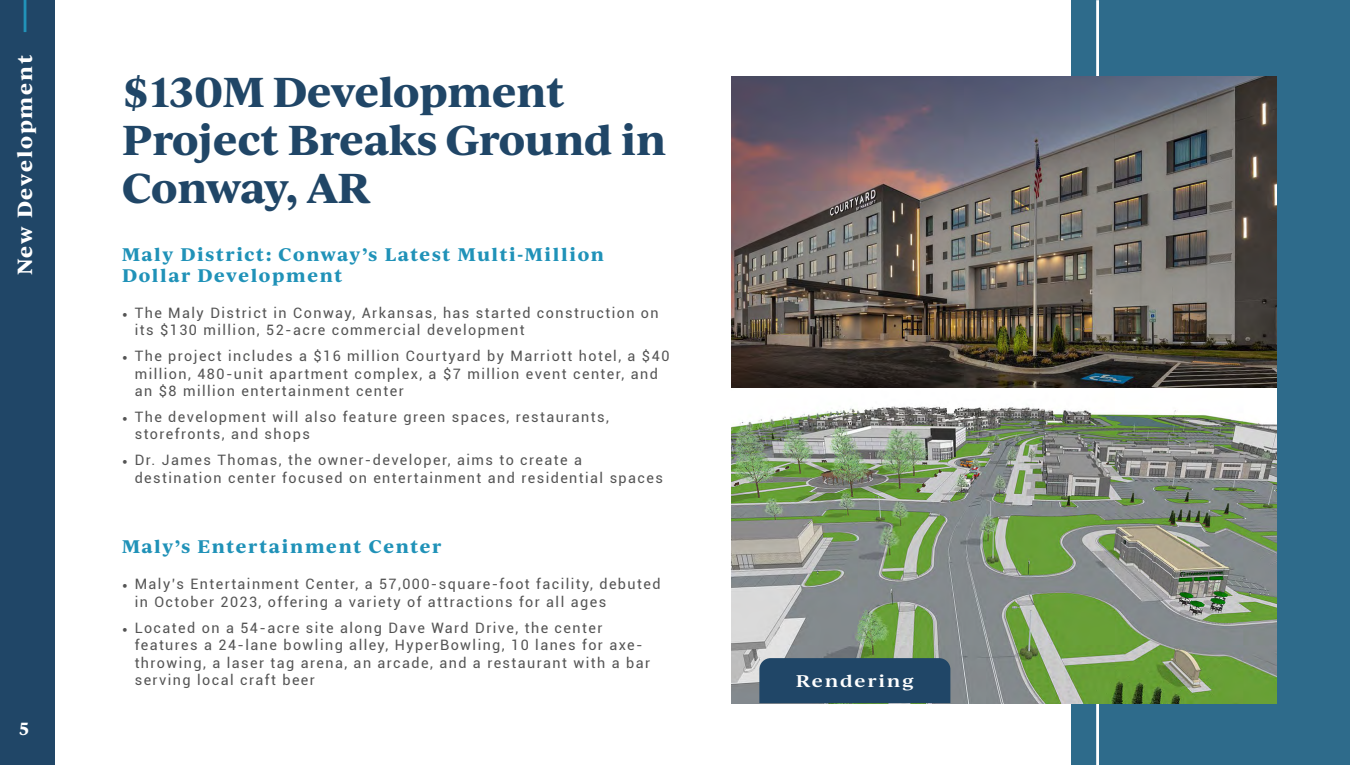
<style>
.page{position:relative;width:1350px;height:765px;background:#fff}
.page>*{position:absolute;margin:0;border:0;box-sizing:border-box;transform-origin:0 0}
.t1{font:700 40px/48px "Ivy Journal";letter-spacing:-.01em;color:#204667}
.t2{font:700 19.75px "Ivy Journal";letter-spacing:.085em;color:#fff}
.t3{font:700 17.5px/21px "Ivy Journal";letter-spacing:.09em;color:#2092b8}
.t4{font:700 16.88px "Ivy Journal";color:#fff}
.t5{font:600 16.25px "Ivy Journal";letter-spacing:.095em;color:#fff;scale:1.15 1}
.t6{font:14.38px/17.5px "Roboto";letter-spacing:.1em;color:#545454}
.s1{font-family:"Minion Pro"}
</style>
<div class="page">
<div style="left:0;top:0;width:55px;height:765px;background:#204667"></div>
<hr style="left:24px;top:0;width:2px;height:32px;background:#2192b8">
<div style="left:1071px;top:0;width:279px;height:765px;background:#2e6b8b"></div>
<hr style="left:1096px;top:0;width:3px;height:765px;background:#fff">
<img style="left:731px;top:76px;width:546px;height:312px">
<img style="left:731px;top:388px;width:546px;height:315px">
<div style="left:759px;top:658px;width:191px;height:45px;background:#204667"></div>
<h2 class="t2" style="left:10px;top:275px;width:222px;rotate:-90deg">New Development</h2>
<p class="t4" style="left:19px;top:716px;width:12px">5</p>
<h1 class="t1" style="left:122px;top:66px;width:546px">$130M Development<br>Project Breaks Ground in<br>Conway, AR</h1>
<p class="t3" style="left:122px;top:243px;width:484px">Maly District: Conway’s Latest Multi-Million<br>Dollar Development</p>
<p class="t6" style="left:135px;top:303px;width:526px;text-indent:-13px"><span class="s1">•</span> The Maly District in Conway, Arkansas, has started construction on its $130 million, 52-acre commercial development</p>
<p class="t6" style="left:135px;top:347px;width:536px;text-indent:-13px"><span class="s1">•</span> The project includes a $16 million Courtyard by Marriott hotel, a $40 million, 480-unit apartment complex, a $7 million event center, and an $8 million entertainment center</p>
<p class="t6" style="left:135px;top:408px;width:476px;text-indent:-13px"><span class="s1">•</span> The development will also feature green spaces, restaurants, storefronts, and shops</p>
<p class="t6" style="left:135px;top:451px;width:530px;text-indent:-13px"><span class="s1">•</span> Dr. James Thomas, the owner-developer, aims to create a destination center focused on entertainment and residential spaces</p>
<p class="t3" style="left:122px;top:536px;width:321px">Maly’s Entertainment Center</p>
<p class="t6" style="left:135px;top:575px;width:527px;text-indent:-13px"><span class="s1">•</span> Maly’s Entertainment Center, a 57,000-square-foot facility, debuted in October 2023, offering a variety of attractions for all ages</p>
<p class="t6" style="left:135px;top:618px;width:517px;text-indent:-13px"><span class="s1">•</span> Located on a 54-acre site along Dave Ward Drive, the center features a 24-lane bowling alley, HyperBowling, 10 lanes for axe&shy;throwing, a laser tag arena, an arcade, and a restaurant with a bar serving local craft beer</p>
<p class="t5" style="left:796px;top:669px;width:104px">Rendering</p>
</div>
